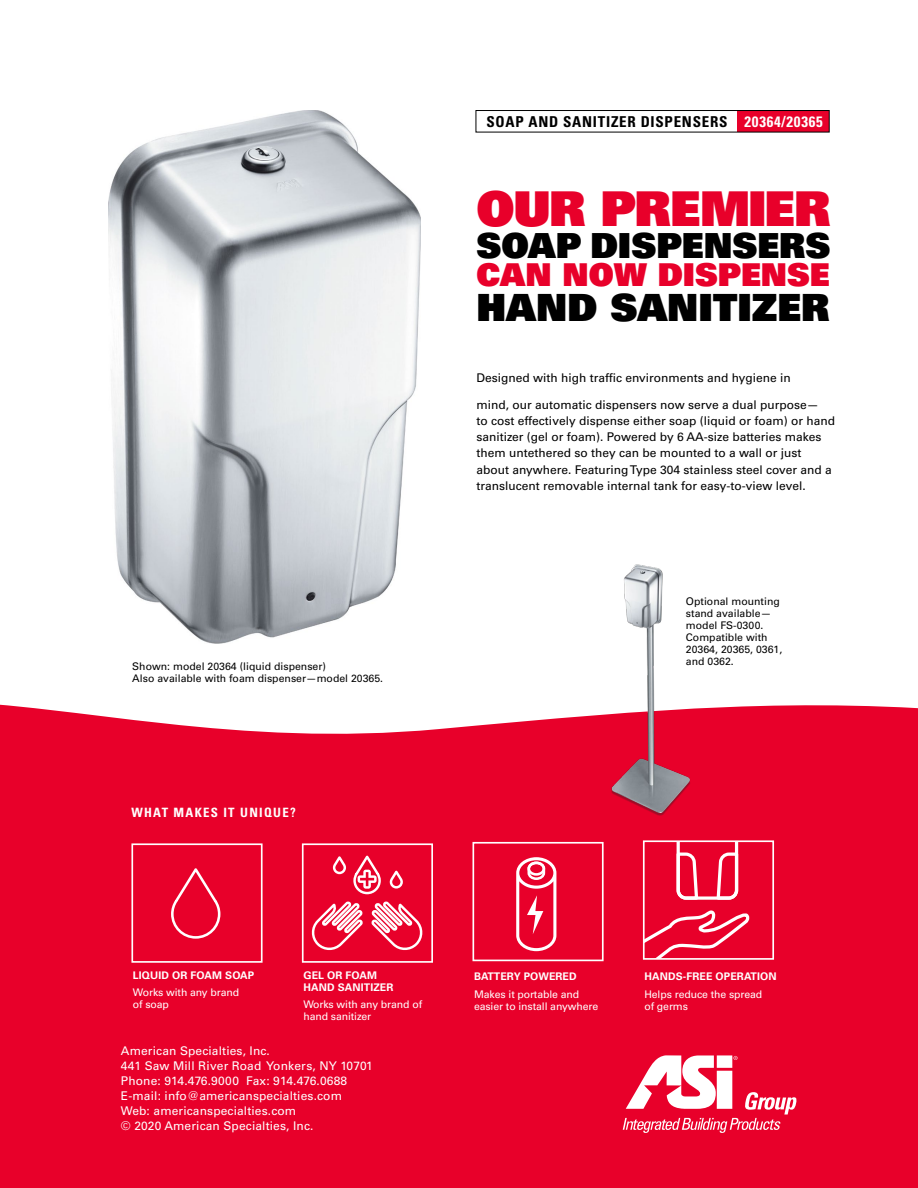
<style>
.page{position:relative;width:918px;height:1188px;background:#fff}
.page>*{position:absolute;margin:0;border:0;box-sizing:border-box;transform-origin:0 0}
.t1{font:48px "Univers LT Pro 85 X Black";letter-spacing:-.025em;color:#e8002a}
.t2{font:37.5px "Univers LT Pro 85 X Black";color:#000}
.t3{font:34.5px "Univers LT Pro 85 X Black";color:#000}
.t4{font:31.5px "Univers LT Pro 85 X Black";color:#e8002a}
.t5{font:700 condensed 15px "Univers LT Pro";letter-spacing:.05em;color:#000}
.t6{font:700 condensed 12.9px "Univers LT Pro";letter-spacing:.1em;color:#fff}
.t7{font:12px/16.2px "Univers LT Pro 55 Roman";color:#000}
.t8{font:12px/15px "Univers LT Pro 55 Roman";letter-spacing:.01em;color:#fff}
.t9{font:10.5px/12px "Univers LT Pro 55 Roman";color:#000}
.t10{font:10.5px/12px "Univers LT Pro 55 Roman";letter-spacing:-.01em;color:#fff}
.t11{font:700 10.5px/12px "Univers LT Pro 65";letter-spacing:.01em;color:#fff}
.s1{color:#fff}
</style>
<div class="page">
<div style="left:0;top:704px;width:918px;height:484px;background:#e8002a"></div>
<div style="left:132px;top:844px;width:130px;height:118px;background:#e8002a"></div>
<svg style="left:171px;top:868px;width:50px;height:71px"></svg>
<div style="left:131px;top:843px;width:132px;height:120px;border:2px solid #fff"></div>
<div style="left:473px;top:843px;width:130px;height:117px;background:#e8002a"></div>
<svg style="left:516px;top:857px;width:40px;height:94px"></svg>
<div style="left:472px;top:842px;width:132px;height:119px;border:2px solid #fff"></div>
<div style="left:737px;top:111px;width:92px;height:21px;background:#e8002a"></div>
<div style="left:476px;top:110px;width:353px;height:22px;border:1px solid #000"></div>
<div style="left:644px;top:841px;width:129px;height:118px;background:#e8002a"></div>
<svg style="left:646px;top:843px;width:103px;height:114px"></svg>
<div style="left:643px;top:840px;width:131px;height:120px;border:2px solid #fff"></div>
<div style="left:303px;top:844px;width:129px;height:118px;background:#e8002a"></div>
<svg style="left:311px;top:855px;width:112px;height:95px"></svg>
<div style="left:302px;top:843px;width:131px;height:120px;border:2px solid #fff"></div>
<svg style="left:623px;top:1055px;width:174px;height:78px"></svg>
<img style="left:108px;top:110px;width:313px;height:533px">
<img style="left:594px;top:564px;width:119px;height:258px">
<p class="t9" style="left:132px;top:660px;width:252px">Shown: model 20364 (liquid dispenser)<br>Also available with foam dispenser—model 20365.</p>
<p class="t6" style="left:131px;top:804px;width:166px">WHAT MAKES IT UNIQUE?</p>
<p class="t5" style="left:486px;top:112px;width:338px">SOAP AND SANITIZER DISPENSERS <span class="s1">20364/20365</span></p>
<h1 class="t1" style="left:476px;top:177px;width:356px">OUR PREMIER</h1>
<h3 class="t3" style="left:476px;top:222px;width:355px">SOAP DISPENSERS</h3>
<h3 class="t4" style="left:476px;top:254px;width:355px">CAN NOW DISPENSE</h3>
<h2 class="t2" style="left:476px;top:282px;width:355px">HAND SANITIZER</h2>
<p class="t7" style="left:476px;top:369px;width:316px">Designed with high traffic environments and hygiene in</p>
<p class="t7" style="left:476px;top:396px;width:360px">mind, our automatic dispensers now serve a dual purpose—<br>to cost effectively dispense either soap (liquid or foam) or hand sanitizer (gel or foam). Powered by 6 AA-size batteries makes them untethered so they can be mounted to a wall or just about anywhere. Featuring Type 304 stainless steel cover and a translucent removable internal tank for easy-to-view level.</p>
<p class="t9" style="left:686px;top:594px;width:98px">Optional mounting stand available— model FS-0300.<br>Compatible with<br>20364, 20365, 0361, and 0362.</p>
<p class="t11" style="left:133px;top:969px;width:123px">LIQUID OR FOAM SOAP</p>
<p class="t10" style="left:133px;top:986px;width:108px">Works with any brand of soap</p>
<p class="t11" style="left:303px;top:969px;width:92px">GEL OR FOAM<br>HAND SANITIZER</p>
<p class="t10" style="left:303px;top:998px;width:120px">Works with any brand of hand sanitizer</p>
<p class="t8" style="left:121px;top:1043px;width:253px">American Specialties, Inc.<br>441 Saw Mill River Road Yonkers, NY 10701<br>Phone: 914.476.9000 Fax: 914.476.0688<br>E-mail: info@americanspecialties.com Web: americanspecialties.com<br>© 2020 American Specialties, Inc.</p>
<p class="t11" style="left:474px;top:970px;width:104px">BATTERY POWERED</p>
<p class="t10" style="left:474px;top:988px;width:126px">Makes it portable and easier to install anywhere</p>
<p class="t11" style="left:644px;top:970px;width:134px">HANDS-FREE OPERATION</p>
<p class="t10" style="left:644px;top:988px;width:119px">Helps reduce the spread of germs</p>
</div>
